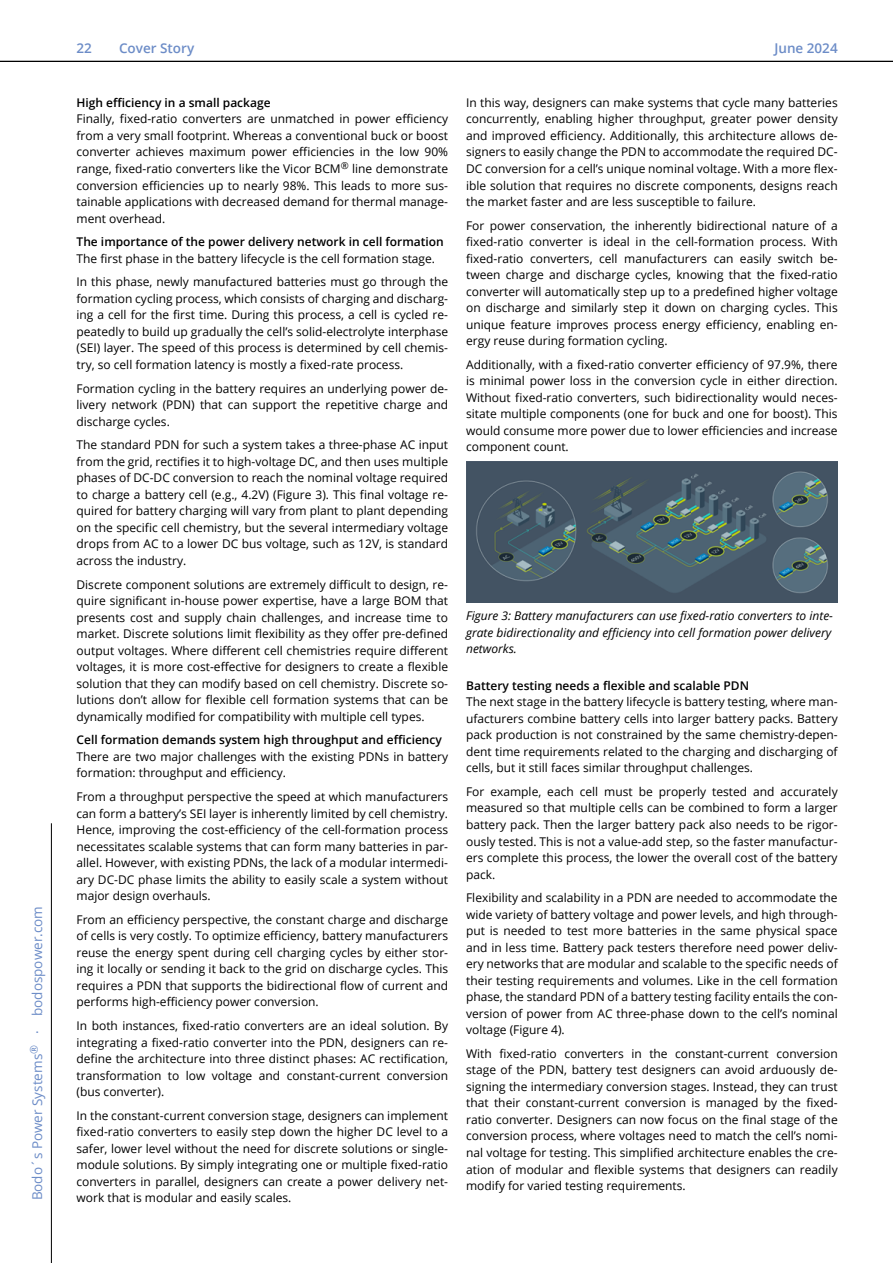
<style>
.page{position:relative;width:893px;height:1263px;background:#fff}
.page>*{position:absolute;margin:0;border:0;box-sizing:border-box;transform-origin:0 0}
.t1{font:13.5px "Open Sans";color:#6c8cc7}
.Fließtext_ohne_Einzug{font:600 13.5px "Open Sans";color:#6c8cc7}
.Fließtext_ohne_Einzug-2{font:12px/16.5px "Open Sans";color:#000;text-align:justify}
.Fließtext_Überschrift{font:600 12px "Open Sans";color:#000}
.Fließtext_ohne_Einzug-3{font:italic 12px/16.5px "Open Sans";color:#000}
</style>
<div class="page">
<hr style="left:51px;top:823px;width:1px;height:440px;background:#000">
<hr style="left:0;top:61px;width:893px;height:1px;background:#000">
<img style="left:466px;top:461px;width:372px;height:142px">
<p class="t1" style="left:28px;top:1200px;width:296px;rotate:-90deg">Bodo´s Power Systems<sup>®</sup> · bodospower.com</p>
<p class="Fließtext_ohne_Einzug" style="left:77px;top:39px;width:17px">22</p>
<p class="Fließtext_ohne_Einzug" style="left:119px;top:39px;width:77px">Cover Story</p>
<p class="Fließtext_ohne_Einzug" style="left:774px;top:39px;width:65px">June 2024</p>
<p class="Fließtext_Überschrift" style="left:77px;top:94px;width:196px">High efficiency in a small package</p>
<p class="Fließtext_ohne_Einzug-2" style="left:77px;top:111px;width:373px">Finally, fixed-ratio converters are unmatched in power efficiency from a very small footprint. Whereas a conventional buck or boost converter achieves maximum power efficiencies in the low 90% range, fixed-ratio converters like the Vicor BCM<sup>®</sup> line demonstrate conversion efficiencies up to nearly 98%. This leads to more sus&shy;tainable applications with decreased demand for thermal manage&shy;ment overhead.</p>
<p class="Fließtext_Überschrift" style="left:77px;top:234px;width:369px">The importance of the power delivery network in cell formation</p>
<p class="Fließtext_ohne_Einzug-2" style="left:77px;top:250px;width:360px">The first phase in the battery lifecycle is the cell formation stage.</p>
<p class="Fließtext_ohne_Einzug-2" style="left:77px;top:274px;width:373px">In this phase, newly manufactured batteries must go through the formation cycling process, which consists of charging and discharg&shy;ing a cell for the first time. During this process, a cell is cycled re&shy;peatedly to build up gradually the cell’s solid-electrolyte interphase (SEI) layer. The speed of this process is determined by cell chemis&shy;try, so cell formation latency is mostly a fixed-rate process.</p>
<p class="Fließtext_ohne_Einzug-2" style="left:77px;top:380px;width:373px">Formation cycling in the battery requires an underlying power de&shy;livery network (PDN) that can support the repetitive charge and discharge cycles.</p>
<p class="Fließtext_ohne_Einzug-2" style="left:77px;top:436px;width:373px">The standard PDN for such a system takes a three-phase AC input from the grid, rectifies it to high-voltage DC, and then uses multiple phases of DC-DC conversion to reach the nominal voltage required to charge a battery cell (e.g., 4.2V) (Figure 3). This final voltage re&shy;quired for battery charging will vary from plant to plant depending on the specific cell chemistry, but the several intermediary voltage drops from AC to a lower DC bus voltage, such as 12V, is standard across the industry.</p>
<p class="Fließtext_ohne_Einzug-2" style="left:77px;top:576px;width:373px">Discrete component solutions are extremely difficult to design, re&shy;quire significant in-house power expertise, have a large BOM that presents cost and supply chain challenges, and increase time to market. Discrete solutions limit flexibility as they offer pre-defined output voltages. Where different cell chemistries require different voltages, it is more cost-effective for designers to create a flexible solution that they can modify based on cell chemistry. Discrete so&shy;lutions don’t allow for flexible cell formation systems that can be dynamically modified for compatibility with multiple cell types.</p>
<p class="Fließtext_Überschrift" style="left:77px;top:732px;width:367px">Cell formation demands system high throughput and efficiency</p>
<p class="Fließtext_ohne_Einzug-2" style="left:77px;top:748px;width:373px">There are two major challenges with the existing PDNs in battery formation: throughput and efficiency.</p>
<p class="Fließtext_ohne_Einzug-2" style="left:77px;top:788px;width:373px">From a throughput perspective the speed at which manufacturers can form a battery’s SEI layer is inherently limited by cell chemistry.<br>Hence, improving the cost-efficiency of the cell-formation process necessitates scalable systems that can form many batteries in par&shy;allel. However, with existing PDNs, the lack of a modular intermedi&shy;ary DC-DC phase limits the ability to easily scale a system without major design overhauls.</p>
<p class="Fließtext_ohne_Einzug-2" style="left:77px;top:911px;width:373px">From an efficiency perspective, the constant charge and discharge of cells is very costly. To optimize efficiency, battery manufacturers reuse the energy spent during cell charging cycles by either stor&shy;ing it locally or sending it back to the grid on discharge cycles. This requires a PDN that supports the bidirectional flow of current and performs high-efficiency power conversion.</p>
<p class="Fließtext_ohne_Einzug-2" style="left:77px;top:1017px;width:373px">In both instances, fixed-ratio converters are an ideal solution. By integrating a fixed-ratio converter into the PDN, designers can re&shy;define the architecture into three distinct phases: AC rectification, transformation to low voltage and constant-current conversion (bus converter).</p>
<p class="Fließtext_ohne_Einzug-2" style="left:77px;top:1107px;width:373px">In the constant-current conversion stage, designers can implement fixed-ratio converters to easily step down the higher DC level to a safer, lower level without the need for discrete solutions or single&shy;module solutions. By simply integrating one or multiple fixed-ratio converters in parallel, designers can create a power delivery net&shy;work that is modular and easily scales.</p>
<p class="Fließtext_ohne_Einzug-2" style="left:466px;top:94px;width:373px">In this way, designers can make systems that cycle many batteries concurrently, enabling higher throughput, greater power density and improved efficiency. Additionally, this architecture allows de&shy;signers to easily change the PDN to accommodate the required DC-DC conversion for a cell’s unique nominal voltage. With a more flex&shy;ible solution that requires no discrete components, designs reach the market faster and are less susceptible to failure.</p>
<p class="Fließtext_ohne_Einzug-2" style="left:466px;top:217px;width:373px">For power conservation, the inherently bidirectional nature of a fixed-ratio converter is ideal in the cell-formation process. With fixed-ratio converters, cell manufacturers can easily switch be&shy;tween charge and discharge cycles, knowing that the fixed-ratio converter will automatically step up to a predefined higher voltage on discharge and similarly step it down on charging cycles. This unique feature improves process energy efficiency, enabling en&shy;ergy reuse during formation cycling.</p>
<p class="Fließtext_ohne_Einzug-2" style="left:466px;top:356px;width:373px">Additionally, with a fixed-ratio converter efficiency of 97.9%, there is minimal power loss in the conversion cycle in either direction.<br>Without fixed-ratio converters, such bidirectionality would neces&shy;sitate multiple components (one for buck and one for boost). This would consume more power due to lower efficiencies and increase component count.</p>
<p class="Fließtext_ohne_Einzug-3" style="left:466px;top:607px;width:368px">Figure 3: Battery manufacturers can use fixed-ratio converters to inte&shy;grate bidirectionality and efficiency into cell formation power delivery networks.</p>
<p class="Fließtext_Überschrift" style="left:466px;top:677px;width:284px">Battery testing needs a flexible and scalable PDN</p>
<p class="Fließtext_ohne_Einzug-2" style="left:466px;top:693px;width:373px">The next stage in the battery lifecycle is battery testing, where man&shy;ufacturers combine battery cells into larger battery packs. Battery pack production is not constrained by the same chemistry-depen&shy;dent time requirements related to the charging and discharging of cells, but it still faces similar throughput challenges.</p>
<p class="Fließtext_ohne_Einzug-2" style="left:466px;top:783px;width:373px">For example, each cell must be properly tested and accurately measured so that multiple cells can be combined to form a larger battery pack. Then the larger battery pack also needs to be rigor&shy;ously tested. This is not a value-add step, so the faster manufactur&shy;ers complete this process, the lower the overall cost of the battery pack.</p>
<p class="Fließtext_ohne_Einzug-2" style="left:466px;top:889px;width:373px">Flexibility and scalability in a PDN are needed to accommodate the wide variety of battery voltage and power levels, and high through&shy;put is needed to test more batteries in the same physical space and in less time. Battery pack testers therefore need power deliv&shy;ery networks that are modular and scalable to the specific needs of their testing requirements and volumes. Like in the cell formation phase, the standard PDN of a battery testing facility entails the con&shy;version of power from AC three-phase down to the cell’s nominal voltage (Figure 4).</p>
<p class="Fließtext_ohne_Einzug-2" style="left:466px;top:1045px;width:373px">With fixed-ratio converters in the constant-current conversion stage of the PDN, battery test designers can avoid arduously de&shy;signing the intermediary conversion stages. Instead, they can trust that their constant-current conversion is managed by the fixed&shy;ratio converter. Designers can now focus on the final stage of the conversion process, where voltages need to match the cell’s nomi&shy;nal voltage for testing. This simplified architecture enables the cre&shy;ation of modular and flexible systems that designers can readily modify for varied testing requirements.</p>
</div>
